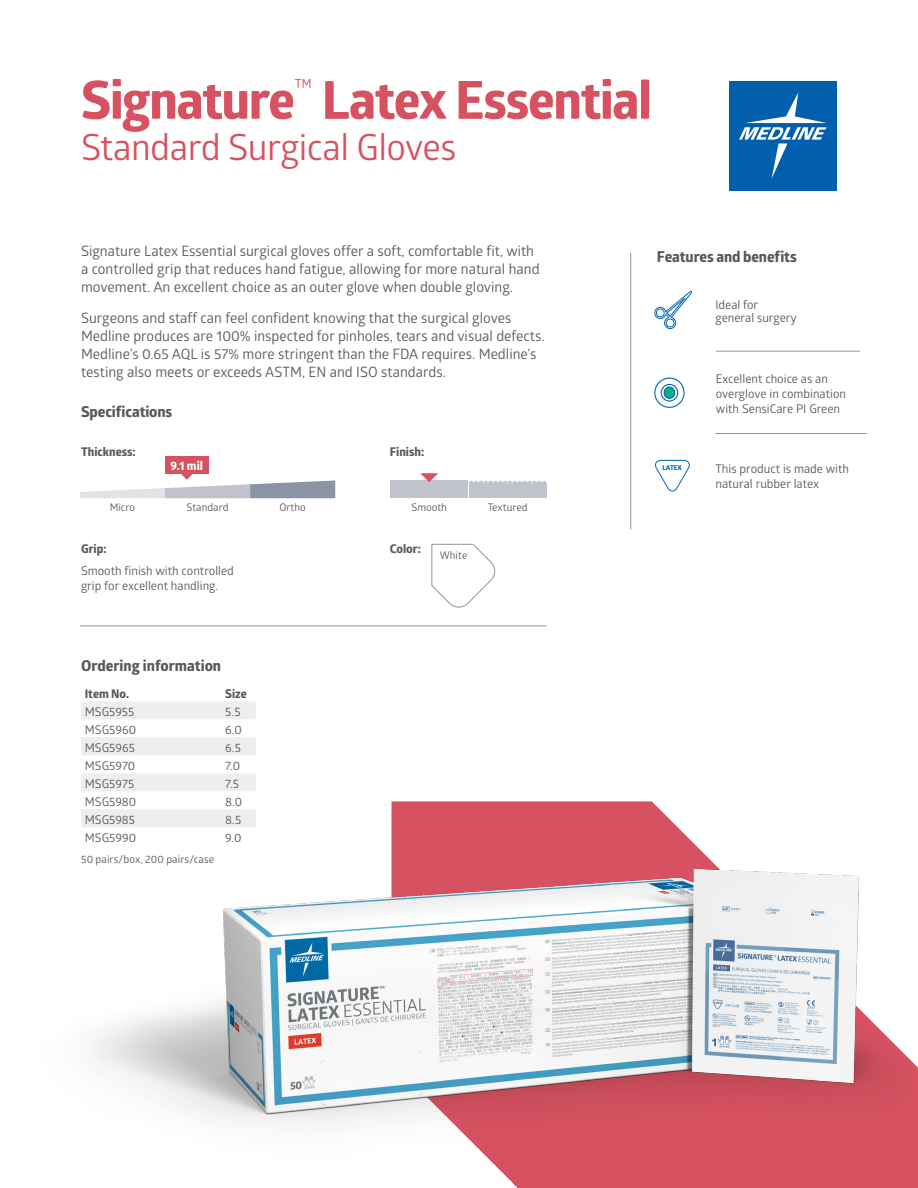
<style>
.page{position:relative;width:918px;height:1188px;background:#fff}
.page>*{position:absolute;margin:0;border:0;box-sizing:border-box;transform-origin:0 0}
.MEDLINE_-_Headline{font:800 52.5px "Glober";letter-spacing:-.025em;color:#d75261}
.MEDLINE_-_Sub-Headli{font:36px "Glober";letter-spacing:-.015em;color:#d75261}
.MEDLINE_-_Sub-Headli-2{font:800 15px "Glober";letter-spacing:-.005em;color:#57585a}
.MEDLINE_-_B_Head{font:800 15px "Glober";color:#57585a}
.MEDLINE_-_Body{font:14.25px/18px "Glober";color:#57585a}
.MEDLINE_-_Line_Listi{font:12px/15px "Glober";color:#57585a}
.MEDLINE_-_Body-2{font:12px/15px "Glober";color:#57585a}
.MEDLINE_-_Line_Listi-2{font:800 12px "Glober";color:#57585a}
.MEDLINE_-_B_Head-2{font:800 12px "Glober";color:#57585a}
.MEDLINE_-_Line_Listi-3{font:800 12px "Glober";color:#fff}
.MEDLINE_-_Line_Listi-4{font:10.5px "Glober";color:#57585a}
.t1{font:800 6.75px "Glober";color:#0166b3}
</style>
<div class="page">
<svg style="left:392px;top:801px;width:309px;height:49px;background:#da606e"></svg>
<svg style="left:655px;top:459px;width:35px;height:33px"></svg>
<svg style="left:654px;top:291px;width:39px;height:38px"></svg>
<svg style="left:654px;top:377px;width:31px;height:31px"></svg>
<div style="left:664px;top:387px;width:11px;height:12px;background:#09b187;border:1px solid #0166b3;border-radius:50%"></div>
<hr style="left:716px;top:351px;width:144px;height:1px;background:#939598">
<hr style="left:80px;top:626px;width:467px;height:1px;background:#939598">
<hr style="left:630px;top:253px;width:1px;height:276px;background:#939598">
<hr style="left:715px;top:433px;width:152px;height:1px;background:#939598">
<div style="left:165px;top:457px;width:44px;height:17px;background:#d75261"></div>
<svg style="left:80px;top:474px;width:255px;height:24px"></svg>
<div style="left:390px;top:481px;width:78px;height:17px;background:#c0c3ce"></div>
<div style="left:469px;top:484px;width:78px;height:14px;background:#c0c3ce"></div>
<svg style="left:469px;top:481px;width:78px;height:3px"></svg>
<svg style="left:420px;top:473px;width:18px;height:9px"></svg>
<svg style="left:432px;top:544px;width:64px;height:64px"></svg>
<img style="left:90px;top:850px;width:821px;height:338px">
<div style="left:729px;top:81px;width:108px;height:110px;background:#015fae"></div>
<svg style="left:739px;top:92px;width:88px;height:87px"></svg>
<svg style="left:81px;top:701px;width:175px;height:126px"></svg>
<p class="MEDLINE_-_Headline" style="left:81px;top:62px;width:573px">Signature<sup>™</sup> Latex Essential</p>
<p class="MEDLINE_-_Sub-Headli" style="left:81px;top:122px;width:377px">Standard Surgical Gloves</p>
<p class="MEDLINE_-_Body" style="left:81px;top:241px;width:460px">Signature Latex Essential surgical gloves offer a soft, comfortable fit, with a controlled grip that reduces hand fatigue, allowing for more natural hand movement. An excellent choice as an outer glove when double gloving.</p>
<p class="MEDLINE_-_Body" style="left:81px;top:308px;width:432px">Surgeons and staff can feel confident knowing that the surgical gloves</p>
<p class="MEDLINE_-_Body" style="left:81px;top:326px;width:465px">Medline produces are 100% inspected for pinholes, tears and visual defects.</p>
<p class="MEDLINE_-_Body" style="left:81px;top:344px;width:457px">Medline’s 0.65 AQL is 57% more stringent than the FDA requires. Medline’s</p>
<p class="MEDLINE_-_Body" style="left:81px;top:362px;width:366px">testing also meets or exceeds ASTM, EN and ISO standards.</p>
<p class="MEDLINE_-_Sub-Headli-2" style="left:81px;top:401px;width:93px">Specifications</p>
<p class="MEDLINE_-_Line_Listi-2" style="left:81px;top:443px;width:56px">Thickness:</p>
<p class="MEDLINE_-_Line_Listi-2" style="left:390px;top:443px;width:36px">Finish:</p>
<p class="MEDLINE_-_Line_Listi-3" style="left:171px;top:457px;width:34px">9.1 mil</p>
<p class="MEDLINE_-_Line_Listi-4" style="left:110px;top:500px;width:27px">Micro</p>
<p class="MEDLINE_-_Line_Listi-4" style="left:187px;top:500px;width:43px">Standard</p>
<p class="MEDLINE_-_Line_Listi-4" style="left:279px;top:500px;width:28px">Ortho</p>
<p class="MEDLINE_-_Line_Listi-4" style="left:411px;top:500px;width:37px">Smooth</p>
<p class="MEDLINE_-_Line_Listi-4" style="left:488px;top:500px;width:41px">Textured</p>
<p class="MEDLINE_-_Line_Listi-2" style="left:81px;top:540px;width:27px">Grip:</p>
<p class="MEDLINE_-_Line_Listi-2" style="left:390px;top:540px;width:33px">Color:</p>
<p class="MEDLINE_-_Body-2" style="left:81px;top:563px;width:154px">Smooth finish with controlled grip for excellent handling.</p>
<p class="MEDLINE_-_Line_Listi-4" style="left:440px;top:548px;width:29px">White</p>
<p class="MEDLINE_-_B_Head" style="left:81px;top:654px;width:141px">Ordering information</p>
<p class="MEDLINE_-_B_Head-2" style="left:85px;top:685px;width:46px">Item No.</p>
<p class="MEDLINE_-_B_Head-2" style="left:225px;top:685px;width:23px">Size</p>
<p class="MEDLINE_-_Line_Listi" style="left:85px;top:704px;width:51px">MSG5955</p>
<p class="MEDLINE_-_Line_Listi" style="left:225px;top:704px;width:17px">5.5</p>
<p class="MEDLINE_-_Line_Listi" style="left:85px;top:722px;width:53px">MSG5960</p>
<p class="MEDLINE_-_Line_Listi" style="left:225px;top:722px;width:18px">6.0</p>
<p class="MEDLINE_-_Line_Listi" style="left:85px;top:740px;width:52px">MSG5965</p>
<p class="MEDLINE_-_Line_Listi" style="left:225px;top:740px;width:17px">6.5</p>
<p class="MEDLINE_-_Line_Listi" style="left:85px;top:758px;width:52px">MSG5970</p>
<p class="MEDLINE_-_Line_Listi" style="left:225px;top:758px;width:17px">7.0</p>
<p class="MEDLINE_-_Line_Listi" style="left:85px;top:776px;width:51px">MSG5975</p>
<p class="MEDLINE_-_Line_Listi" style="left:225px;top:776px;width:16px">7.5</p>
<p class="MEDLINE_-_Line_Listi" style="left:85px;top:794px;width:53px">MSG5980</p>
<p class="MEDLINE_-_Line_Listi" style="left:225px;top:794px;width:19px">8.0</p>
<p class="MEDLINE_-_Line_Listi" style="left:85px;top:812px;width:52px">MSG5985</p>
<p class="MEDLINE_-_Line_Listi" style="left:225px;top:812px;width:18px">8.5</p>
<p class="MEDLINE_-_Line_Listi" style="left:85px;top:830px;width:53px">MSG5990</p>
<p class="MEDLINE_-_Line_Listi" style="left:225px;top:830px;width:18px">9.0</p>
<p class="MEDLINE_-_Line_Listi-4" style="left:81px;top:852px;width:135px">50 pairs/box, 200 pairs/case</p>
<p class="MEDLINE_-_Sub-Headli-2" style="left:657px;top:246px;width:141px">Features and benefits</p>
<p class="MEDLINE_-_Line_Listi" style="left:715px;top:297px;width:83px;line-height:13.5px">Ideal for general surgery</p>
<p class="MEDLINE_-_Line_Listi" style="left:716px;top:371px;width:132px">Excellent choice as an overglove in combination with SensiCare PI Green</p>
<p class="t1" style="left:662px;top:463px;width:21px">LATEX</p>
<p class="MEDLINE_-_Line_Listi" style="left:715px;top:461px;width:135px">This product is made with natural rubber latex</p>
</div>
